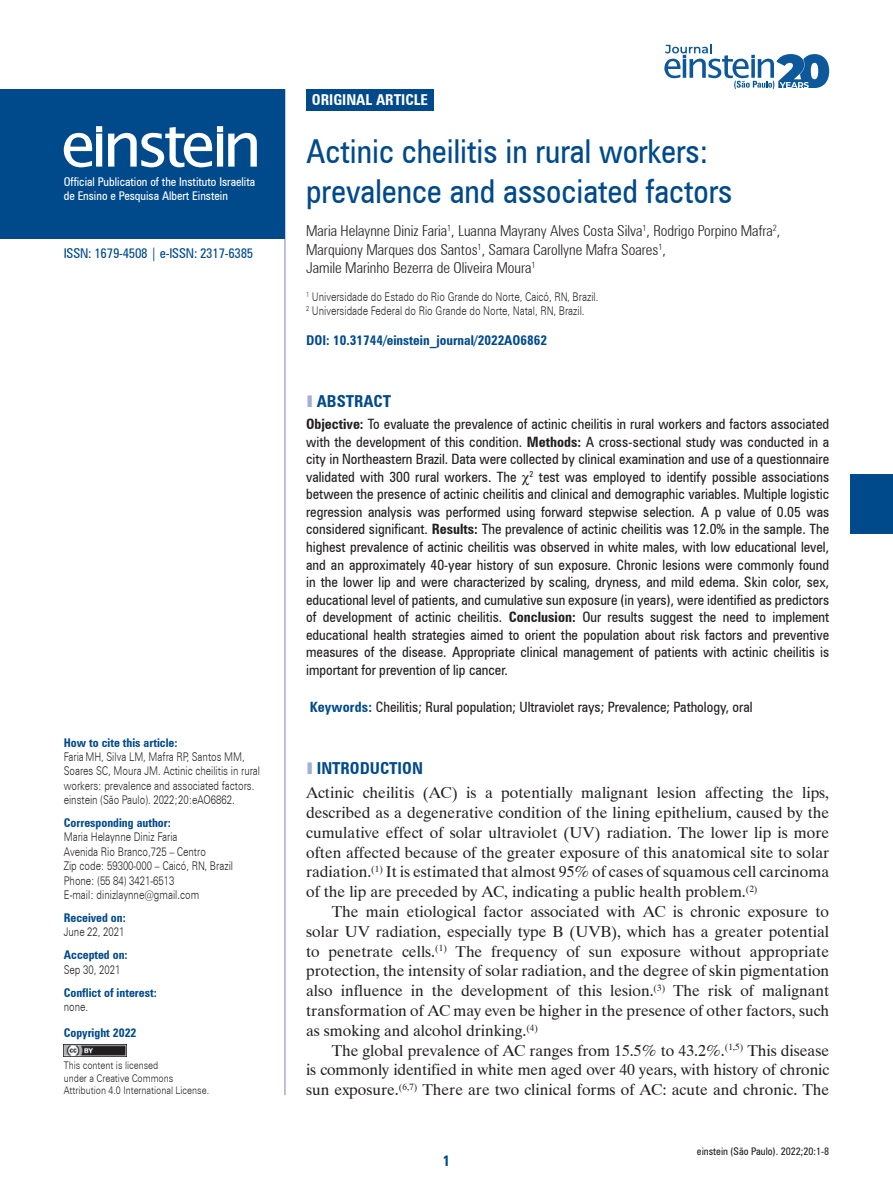
<style>
.page{position:relative;width:893px;height:1191px;background:#fff}
.page>*{position:absolute;margin:0;border:0;box-sizing:border-box;transform-origin:0 0}
.t1{font:condensed 33px/39.9px "Zurich BT";color:#004a8b}
.t2{font:700 condensed 16.5px "Zurich BT";color:#004a8b}
.t3{font:15.75px/19.8px "Dutch 801 BT";color:#231f20;text-align:justify}
.t4{font:300 condensed 15px/18.3px "Zurich BT";color:#231f20}
.t5{font:700 condensed 15px "Zurich BT";color:#fff}
.t6{font:700 condensed 15px "Zurich BT";color:#004a8b}
.t7{font:condensed 14.25px/17.5px "Zurich BT";color:#231f20;text-align:justify}
.t8{font:700 condensed 13.5px "Zurich BT";color:#004a8b}
.t9{font:condensed 13.5px "Zurich BT";letter-spacing:-.02em;color:#004a8b}
.t10{font:300 12px/14.4px "Zurich BT";color:#231f20;scale:.8 1}
.t11{font:700 condensed 12px "Zurich BT";color:#004a8b}
.t12{font:condensed 12px/14.4px "Zurich BT";color:#fff}
.t13{font:300 10.5px/12.6px "Zurich BT";color:#231f20;scale:.85 1}
.t14{font:condensed 10.5px "Zurich BT";color:#231f20}
.s1{color:#a2b0d2}
.s2{font-weight:700}
.s3{font-weight:700;color:#004a8b}
</style>
<div class="page">
<img style="left:64px;top:1044px;width:63px;height:12px">
<div style="left:306px;top:89px;width:128px;height:21px;background:#004a8b"></div>
<hr style="left:284px;top:89px;width:2px;height:1006px;background:#a2b0d2">
<div style="left:0;top:89px;width:284px;height:149px;background:#004a8b"></div>
<div style="left:850px;top:474px;width:43px;height:60px;background:#004a8b"></div>
<svg style="left:108px;top:126px;width:149px;height:41px"></svg>
<svg style="left:64px;top:126px;width:38px;height:41px"></svg>
<svg style="left:664px;top:44px;width:165px;height:45px"></svg>
<p class="t12" style="left:64px;top:174px;width:193px">Official Publication of the Instituto Israelita de Ensino e Pesquisa Albert Einstein</p>
<p class="t9" style="left:64px;top:245px;width:191px">ISSN: 1679-4508 | e-ISSN: 2317-6385</p>
<p class="t11" style="left:64px;top:735px;width:115px">How to cite this article:</p>
<p class="t10" style="left:64px;top:749px;width:247px">Faria MH, Silva LM, Mafra RP, Santos MM, Soares SC, Moura JM. Actinic cheilitis in rural workers: prevalence and associated factors. einstein (São Paulo). 2022;20:eAO6862.</p>
<p class="t11" style="left:64px;top:815px;width:109px">Corresponding author:</p>
<p class="t10" style="left:64px;top:830px;width:213px">Maria Helaynne Diniz Faria<br>Avenida Rio Branco,725 – Centro<br>Zip code: 59300-000 – Caicó, RN, Brazil<br>Phone: (55 84) 3421-6513<br>E-mail: dinizlaynne@gmail.com</p>
<p class="t11" style="left:64px;top:910px;width:64px">Received on:</p>
<p class="t10" style="left:64px;top:925px;width:77px">June 22, 2021</p>
<p class="t11" style="left:64px;top:947px;width:65px">Accepted on:</p>
<p class="t10" style="left:64px;top:962px;width:72px">Sep 30, 2021</p>
<p class="t11" style="left:64px;top:985px;width:95px">Conflict of interest:</p>
<p class="t10" style="left:64px;top:999px;width:32px">none.</p>
<p class="t11" style="left:64px;top:1025px;width:74px">Copyright 2022</p>
<p class="t13" style="left:64px;top:1058px;width:173px">This content is licensed<br>under a Creative Commons<br>Attribution 4.0 International License.</p>
<p class="t5" style="left:312px;top:91px;width:118px">ORIGINAL ARTICLE</p>
<h1 class="t1" style="left:306px;top:131px;width:428px">Actinic cheilitis in rural workers: prevalence and associated factors</h1>
<p class="t4" style="left:306px;top:222px;width:476px">Maria Helaynne Diniz Faria<sup>1</sup>, Luanna Mayrany Alves Costa Silva<sup>1</sup>, Rodrigo Porpino Mafra<sup>2</sup>,<br>Marquiony Marques dos Santos<sup>1</sup>, Samara Carollyne Mafra Soares<sup>1</sup>,<br>Jamile Marinho Bezerra de Oliveira Moura<sup>1</sup></p>
<p class="t10" style="left:306px;top:289px;width:367px"><sup>1</sup> Universidade do Estado do Rio Grande do Norte, Caicó, RN, Brazil.<br><sup>2</sup> Universidade Federal do Rio Grande do Norte, Natal, RN, Brazil.</p>
<p class="t8" style="left:306px;top:332px;width:243px">DOI: 10.31744/einstein_journal/2022AO6862</p>
<p class="t2" style="left:306px;top:391px;width:86px"><span class="s1">❚</span> ABSTRACT</p>
<p class="t7" style="left:306px;top:415px;width:524px"><span class="s2">Objective:</span> To evaluate the prevalence of actinic cheilitis in rural workers and factors associated with the development of this condition. <span class="s2">Methods:</span> A cross-sectional study was conducted in a city in Northeastern Brazil. Data were collected by clinical examination and use of a questionnaire validated with 300 rural workers. The <sup>2</sup> test was employed to identify possible associations between the presence of actinic cheilitis and clinical and demographic variables. Multiple logistic regression analysis was performed using forward stepwise selection. A p value of 0.05 was considered significant. <span class="s2">Results:</span> The prevalence of actinic cheilitis was 12.0% in the sample. The highest prevalence of actinic cheilitis was observed in white males, with low educational level, and an approximately 40-year history of sun exposure. Chronic lesions were commonly found in the lower lip and were characterized by scaling, dryness, and mild edema. Skin color, sex, educational level of patients, and cumulative sun exposure (in years), were identified as predictors of development of actinic cheilitis. <span class="s2">Conclusion:</span> Our results suggest the need to implement educational health strategies aimed to orient the population about risk factors and preventive measures of the disease. Appropriate clinical management of patients with actinic cheilitis is important for prevention of lip cancer.</p>
<p class="t7" style="left:310px;top:697px;width:444px"><span class="s3">Keywords:</span> Cheilitis; Rural population; Ultraviolet rays; Prevalence; Pathology, oral</p>
<p class="t2" style="left:306px;top:758px;width:118px"><span class="s1">❚</span> INTRODUCTION</p>
<p class="t3" style="left:306px;top:782px;width:525px">Actinic cheilitis (AC) is a potentially malignant lesion affecting the lips, described as a degenerative condition of the lining epithelium, caused by the cumulative effect of solar ultraviolet (UV) radiation. The lower lip is more often affected because of the greater exposure of this anatomical site to solar radiation.<sup>(1)</sup> It is estimated that almost 95% of cases of squamous cell carcinoma of the lip are preceded by AC, indicating a public health problem.<sup>(2)</sup></p>
<p class="t3" style="left:306px;top:901px;width:525px;text-indent:26px">The main etiological factor associated with AC is chronic exposure to solar UV radiation, especially type B (UVB), which has a greater potential to penetrate cells.<sup>(1)</sup> The frequency of sun exposure without appropriate protection, the intensity of solar radiation, and the degree of skin pigmentation also influence in the development of this lesion.<sup>(3)</sup> The risk of malignant transformation of AC may even be higher in the presence of other factors, such as smoking and alcohol drinking.<sup>(4)</sup></p>
<p class="t3" style="left:306px;top:1040px;width:525px;text-indent:26px">The global prevalence of AC ranges from 15.5% to 43.2%.<sup>(1,5)</sup> This disease is commonly identified in white men aged over 40 years, with history of chronic sun exposure.<sup>(6,7)</sup> There are two clinical forms of AC: acute and chronic. The</p>
<p class="t6" style="left:443px;top:1151px;width:9px">1</p>
<p class="t14" style="left:697px;top:1144px;width:134px">einstein (São Paulo). 2022;20:1-8</p>
</div>
